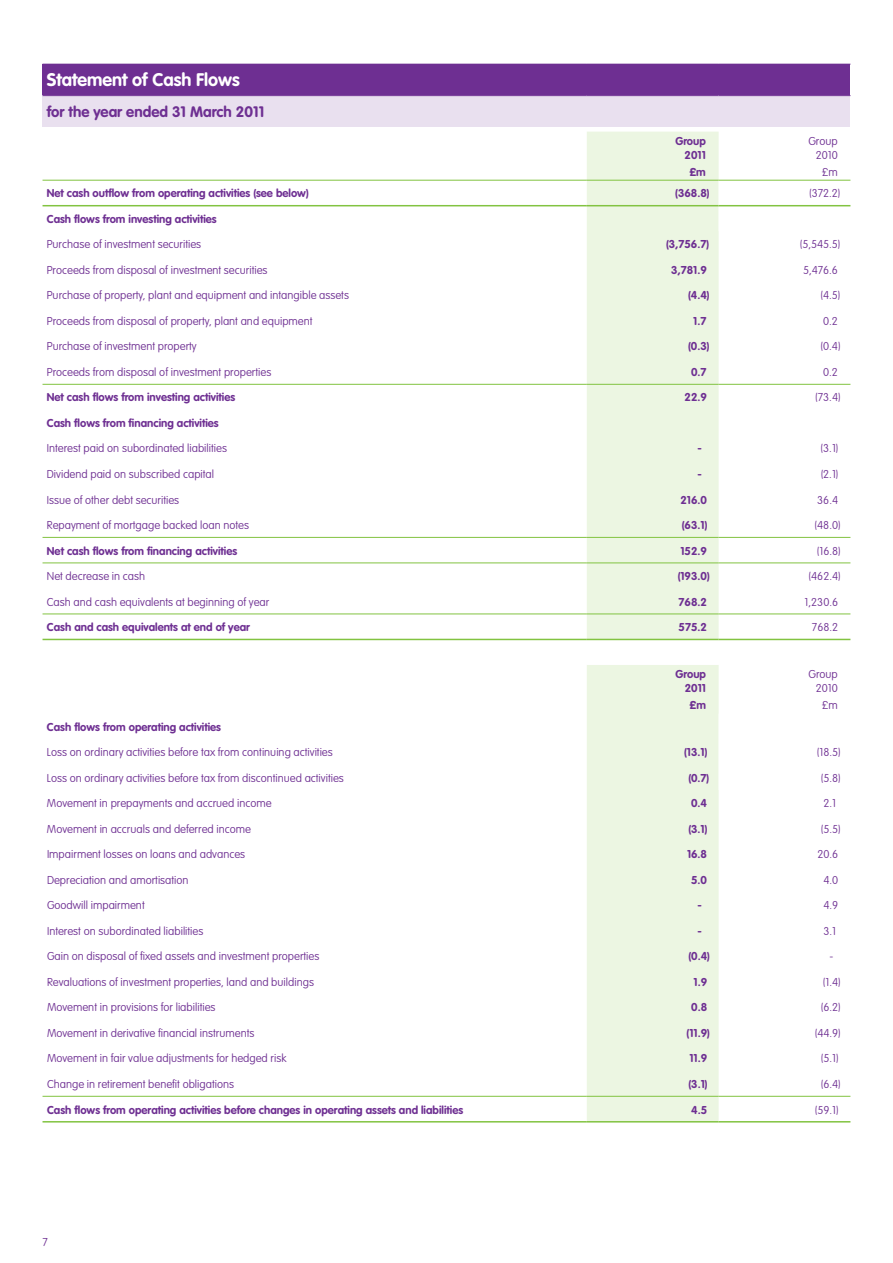
<style>
.page{position:relative;width:893px;height:1263px;background:#fff}
.page>*{position:absolute;margin:0;border:0;box-sizing:border-box;transform-origin:0 0}
.t1{font:700 18px "VAG Rounded Std";color:#fff}
.t2{font:700 15px "VAG Rounded Std";color:#6e2f92}
.t3{font:100 11.25px/14.2px "VAG Rounded Std";color:#6e2f92;text-align:right}
.t4{font:700 11.25px/14.2px "VAG Rounded Std";color:#6e2f92;text-align:right}
</style>
<div class="page">
<div style="left:43px;top:64px;width:807px;height:32px;background:#6e2f92"></div>
<div style="left:43px;top:96px;width:807px;height:31px;background:#e9e0ef"></div>
<svg style="left:43px;top:179px;width:544px;height:917px"></svg>
<div style="left:587px;top:132px;width:132px;height:989px;background:#ecf6e2"></div>
<svg style="left:719px;top:206px;width:131px;height:435px"></svg>
<hr style="left:43px;top:613px;width:544px;height:1px;background:#82c341">
<hr style="left:587px;top:613px;width:132px;height:1px;background:#82c341">
<hr style="left:719px;top:613px;width:131px;height:1px;background:#82c341">
<hr style="left:43px;top:180px;width:544px;height:1px;background:#82c341">
<hr style="left:587px;top:180px;width:132px;height:1px;background:#82c341">
<hr style="left:719px;top:180px;width:131px;height:1px;background:#82c341">
<hr style="left:43px;top:384px;width:544px;height:1px;background:#82c341">
<hr style="left:587px;top:384px;width:132px;height:1px;background:#82c341">
<hr style="left:719px;top:384px;width:131px;height:1px;background:#82c341">
<hr style="left:43px;top:537px;width:544px;height:1px;background:#82c341">
<hr style="left:587px;top:537px;width:132px;height:1px;background:#82c341">
<hr style="left:719px;top:537px;width:131px;height:1px;background:#82c341">
<hr style="left:43px;top:562px;width:544px;height:1px;background:#82c341">
<hr style="left:587px;top:562px;width:132px;height:1px;background:#82c341">
<hr style="left:719px;top:562px;width:131px;height:1px;background:#82c341">
<hr style="left:43px;top:205px;width:544px;height:1px;background:#82c341">
<hr style="left:587px;top:205px;width:132px;height:1px;background:#82c341">
<hr style="left:719px;top:205px;width:131px;height:1px;background:#82c341">
<hr style="left:43px;top:1096px;width:544px;height:1px;background:#82c341">
<hr style="left:587px;top:1096px;width:132px;height:1px;background:#82c341">
<hr style="left:719px;top:1096px;width:131px;height:1px;background:#82c341">
<hr style="left:43px;top:639px;width:544px;height:1px;background:#82c341">
<hr style="left:587px;top:639px;width:132px;height:1px;background:#82c341">
<hr style="left:719px;top:639px;width:131px;height:1px;background:#82c341">
<hr style="left:43px;top:1121px;width:544px;height:1px;background:#82c341">
<hr style="left:587px;top:1121px;width:132px;height:1px;background:#82c341">
<hr style="left:719px;top:1121px;width:131px;height:1px;background:#82c341">
<h1 class="t1" style="left:47px;top:69px;width:195px">Statement of Cash Flows</h1>
<h2 class="t2" style="left:47px;top:103px;width:219px">for the year ended 31 March 2011</h2>
<p class="t4" style="left:675px;top:134px;width:32px">Group<br>2011</p>
<p class="t3" style="left:808px;top:134px;width:31px">Group<br>2010</p>
<p class="t4" style="left:689px;top:165px;width:18px">£m</p>
<p class="t3" style="left:822px;top:165px;width:18px">£m</p>
<p class="t4" style="left:47px;top:187px;width:263px">Net cash outflow from operating activities (see below)</p>
<p class="t4" style="left:675px;top:187px;width:36px">(368.8)</p>
<p class="t3" style="left:809px;top:187px;width:32px">(372.2)</p>
<p class="t4" style="left:47px;top:212px;width:171px">Cash flows from investing activities</p>
<p class="t3" style="left:47px;top:238px;width:156px">Purchase of investment securities</p>
<p class="t4" style="left:666px;top:238px;width:44px">(3,756.7)</p>
<p class="t3" style="left:800px;top:238px;width:42px">(5,545.5)</p>
<p class="t3" style="left:47px;top:263px;width:222px">Proceeds from disposal of investment securities</p>
<p class="t4" style="left:671px;top:263px;width:37px">3,781.9</p>
<p class="t3" style="left:803px;top:263px;width:36px">5,476.6</p>
<p class="t3" style="left:47px;top:289px;width:304px">Purchase of property, plant and equipment and intangible assets</p>
<p class="t4" style="left:688px;top:289px;width:23px">(4.4)</p>
<p class="t3" style="left:821px;top:289px;width:21px">(4.5)</p>
<p class="t3" style="left:47px;top:314px;width:267px">Proceeds from disposal of property, plant and equipment</p>
<p class="t4" style="left:693px;top:314px;width:15px">1.7</p>
<p class="t3" style="left:823px;top:314px;width:16px">0.2</p>
<p class="t3" style="left:47px;top:340px;width:151px">Purchase of investment property</p>
<p class="t4" style="left:688px;top:340px;width:23px">(0.3)</p>
<p class="t3" style="left:821px;top:340px;width:21px">(0.4)</p>
<p class="t3" style="left:47px;top:365px;width:226px">Proceeds from disposal of investment properties</p>
<p class="t4" style="left:691px;top:365px;width:17px">0.7</p>
<p class="t3" style="left:823px;top:365px;width:16px">0.2</p>
<p class="t4" style="left:47px;top:391px;width:190px">Net cash flows from investing activities</p>
<p class="t4" style="left:684px;top:391px;width:24px">22.9</p>
<p class="t3" style="left:815px;top:391px;width:26px">(73.4)</p>
<p class="t4" style="left:47px;top:416px;width:173px">Cash flows from financing activities</p>
<p class="t3" style="left:47px;top:442px;width:182px">Interest paid on subordinated liabilities</p>
<p class="t4" style="left:697px;top:442px;width:6px">-</p>
<p class="t3" style="left:821px;top:442px;width:19px">(3.1)</p>
<p class="t3" style="left:47px;top:467px;width:169px">Dividend paid on subscribed capital</p>
<p class="t4" style="left:697px;top:467px;width:6px">-</p>
<p class="t3" style="left:821px;top:467px;width:19px">(2.1)</p>
<p class="t3" style="left:47px;top:493px;width:134px">Issue of other debt securities</p>
<p class="t4" style="left:680px;top:493px;width:28px">216.0</p>
<p class="t3" style="left:817px;top:493px;width:22px">36.4</p>
<p class="t3" style="left:47px;top:518px;width:204px">Repayment of mortgage backed loan notes</p>
<p class="t4" style="left:682px;top:518px;width:27px">(63.1)</p>
<p class="t3" style="left:815px;top:518px;width:27px">(48.0)</p>
<p class="t4" style="left:47px;top:544px;width:192px">Net cash flows from financing activities</p>
<p class="t4" style="left:680px;top:544px;width:28px">152.9</p>
<p class="t3" style="left:817px;top:544px;width:25px">(16.8)</p>
<p class="t3" style="left:47px;top:569px;width:100px">Net decrease in cash</p>
<p class="t4" style="left:678px;top:569px;width:33px">(193.0)</p>
<p class="t3" style="left:809px;top:569px;width:33px">(462.4)</p>
<p class="t3" style="left:47px;top:595px;width:224px">Cash and cash equivalents at beginning of year</p>
<p class="t4" style="left:679px;top:595px;width:30px">768.2</p>
<p class="t3" style="left:805px;top:595px;width:35px">1,230.6</p>
<p class="t4" style="left:47px;top:620px;width:204px">Cash and cash equivalents at end of year</p>
<p class="t4" style="left:679px;top:620px;width:30px">575.2</p>
<p class="t3" style="left:812px;top:620px;width:28px">768.2</p>
<p class="t4" style="left:676px;top:667px;width:32px">Group<br>2011</p>
<p class="t3" style="left:808px;top:667px;width:31px">Group<br>2010</p>
<p class="t4" style="left:690px;top:699px;width:18px">£m</p>
<p class="t3" style="left:822px;top:699px;width:18px">£m</p>
<p class="t4" style="left:47px;top:720px;width:176px">Cash flows from operating activities</p>
<p class="t3" style="left:47px;top:745px;width:287px">Loss on ordinary activities before tax from continuing activities</p>
<p class="t4" style="left:684px;top:745px;width:25px">(13.1)</p>
<p class="t3" style="left:817px;top:745px;width:25px">(18.5)</p>
<p class="t3" style="left:47px;top:771px;width:298px">Loss on ordinary activities before tax from discontinued activities</p>
<p class="t4" style="left:688px;top:771px;width:22px">(0.7)</p>
<p class="t3" style="left:821px;top:771px;width:21px">(5.8)</p>
<p class="t3" style="left:47px;top:796px;width:226px">Movement in prepayments and accrued income</p>
<p class="t4" style="left:691px;top:797px;width:17px">0.4</p>
<p class="t3" style="left:823px;top:796px;width:14px">2.1</p>
<p class="t3" style="left:47px;top:822px;width:206px">Movement in accruals and deferred income</p>
<p class="t4" style="left:688px;top:822px;width:21px">(3.1)</p>
<p class="t3" style="left:821px;top:822px;width:21px">(5.5)</p>
<p class="t3" style="left:47px;top:848px;width:200px">Impairment losses on loans and advances</p>
<p class="t4" style="left:687px;top:848px;width:22px">16.8</p>
<p class="t3" style="left:817px;top:848px;width:22px">20.6</p>
<p class="t3" style="left:47px;top:873px;width:143px">Depreciation and amortisation</p>
<p class="t4" style="left:691px;top:873px;width:17px">5.0</p>
<p class="t3" style="left:823px;top:873px;width:16px">4.0</p>
<p class="t3" style="left:47px;top:899px;width:99px">Goodwill impairment</p>
<p class="t4" style="left:698px;top:899px;width:6px">-</p>
<p class="t3" style="left:823px;top:899px;width:16px">4.9</p>
<p class="t3" style="left:47px;top:924px;width:158px">Interest on subordinated liabilities</p>
<p class="t4" style="left:698px;top:924px;width:6px">-</p>
<p class="t3" style="left:823px;top:924px;width:14px">3.1</p>
<p class="t3" style="left:47px;top:950px;width:274px">Gain on disposal of fixed assets and investment properties</p>
<p class="t4" style="left:688px;top:950px;width:23px">(0.4)</p>
<p class="t3" style="left:829px;top:950px;width:5px">-</p>
<p class="t3" style="left:47px;top:975px;width:268px">Revaluations of investment properties, land and buildings</p>
<p class="t4" style="left:693px;top:975px;width:15px">1.9</p>
<p class="t3" style="left:823px;top:975px;width:19px">(1.4)</p>
<p class="t3" style="left:47px;top:1001px;width:170px">Movement in provisions for liabilities</p>
<p class="t4" style="left:691px;top:1001px;width:17px">0.8</p>
<p class="t3" style="left:821px;top:1001px;width:21px">(6.2)</p>
<p class="t3" style="left:47px;top:1026px;width:209px">Movement in derivative financial instruments</p>
<p class="t4" style="left:687px;top:1026px;width:25px">(11.9)</p>
<p class="t3" style="left:815px;top:1026px;width:27px">(44.9)</p>
<p class="t3" style="left:47px;top:1052px;width:241px">Movement in fair value adjustments for hedged risk</p>
<p class="t4" style="left:689px;top:1052px;width:19px">11.9</p>
<p class="t3" style="left:821px;top:1052px;width:19px">(5.1)</p>
<p class="t3" style="left:47px;top:1077px;width:188px">Change in retirement benefit obligations</p>
<p class="t4" style="left:688px;top:1077px;width:21px">(3.1)</p>
<p class="t3" style="left:821px;top:1077px;width:21px">(6.4)</p>
<p class="t4" style="left:47px;top:1103px;width:418px">Cash flows from operating activities before changes in operating assets and liabilities</p>
<p class="t4" style="left:691px;top:1103px;width:17px">4.5</p>
<p class="t3" style="left:815px;top:1103px;width:25px">(59.1)</p>
<p class="t3" style="left:43px;top:1235px;width:7px">7</p>
</div>
